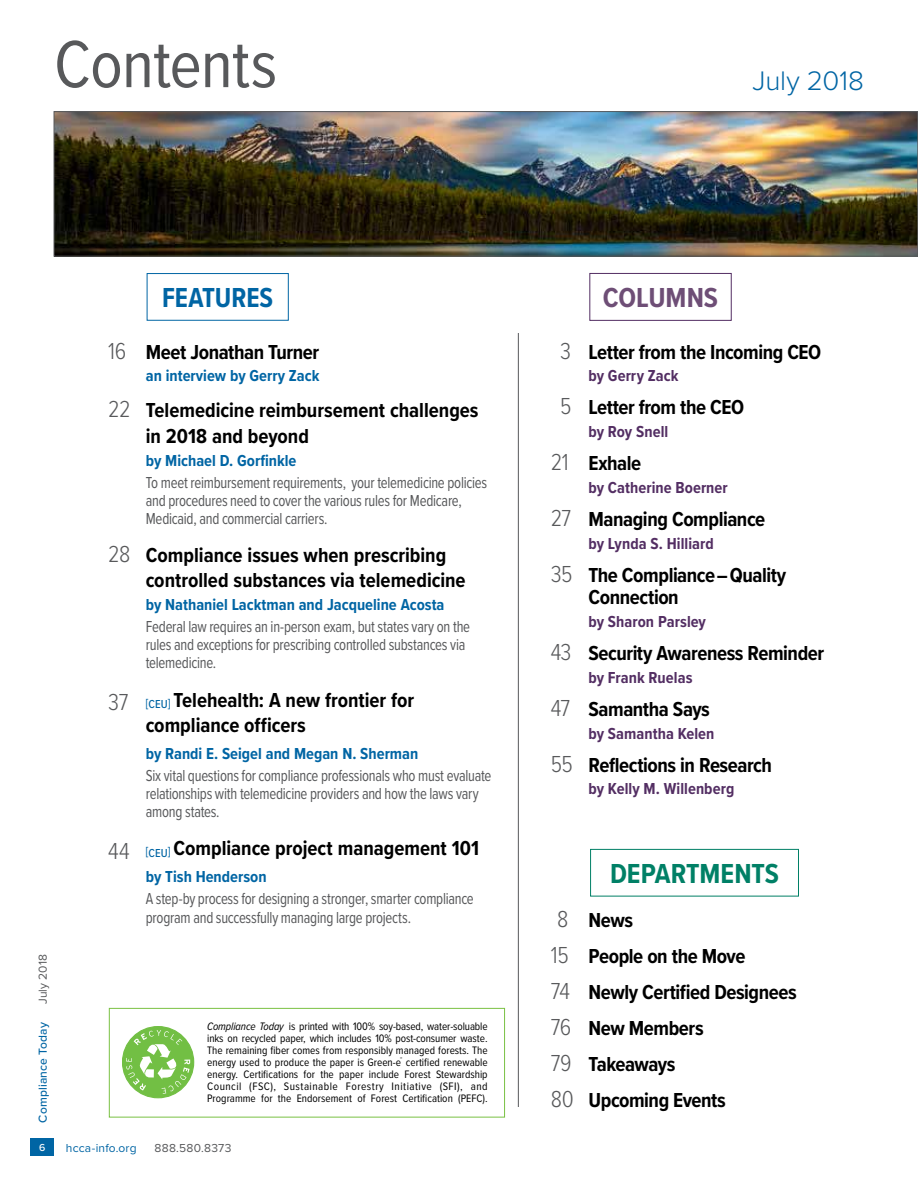
<style>
.page{position:relative;width:918px;height:1188px;background:#fff}
.page>*{position:absolute;margin:0;border:0;box-sizing:border-box;transform-origin:0 0}
.t1{font:69px "Proxima Nova Cond";color:#58595b}
.t2{font:700 28.5px "Proxima Nova Cond";color:#008066}
.t3{font:700 28.5px "Proxima Nova Cond";color:#0065a4;scale:.96 1}
.t4{font:700 28.5px "Proxima Nova Cond";color:#6e4e76}
.t5{font:300 27.75px "Proxima Nova";color:#0065a4}
.t6{font:700 21px/36px "Proxima Nova Cond";letter-spacing:-.015em;color:#000}
.t7{font:16.5px/18px "Proxima Nova Cond";letter-spacing:-.015em;color:#58595b;scale:.89 1}
.t8{font:700 16.5px "Proxima Nova Cond";color:#0065a4}
.t9{font:700 16.5px "Proxima Nova Cond";color:#532e63}
.t10{font:12px "Proxima Nova";letter-spacing:.02em;color:#58595b}
.t11{font:500 12px "Proxima Nova";letter-spacing:.015em;color:#0065a4}
.t12{font:12px "Proxima Nova";letter-spacing:.015em;color:#0065a4}
.t13{font:11.25px/12px "Proxima Nova Cond";color:#000;text-align:justify}
.t14{font:500 10.5px "Proxima Nova";color:#fff}
.t15{font:4.5px "Proxima Nova Cond";color:#000}
.s1{font-weight:300;font-size:24px;color:#58595b}
.s2{font-weight:500;font-size:12px;color:#0065a4}
.s3{font-style:italic}
</style>
<div class="page">
<div style="left:30px;top:1139px;width:24px;height:17px;background:#0065a4"></div>
<hr style="left:518px;top:333px;width:1px;height:774px;background:#58595b">
<img style="left:56px;top:113px;width:860px;height:141px">
<div style="left:54px;top:111px;width:864px;height:145px;border:1px solid #58595b"></div>
<div style="left:147px;top:273px;width:142px;height:48px;border:1px solid #0065a4"></div>
<div style="left:590px;top:273px;width:141px;height:48px;border:1px solid #532e63"></div>
<div style="left:590px;top:849px;width:209px;height:47px;border:1px solid #008066"></div>
<div style="left:109px;top:1008px;width:396px;height:110px;border:1px solid #7ac143"></div>
<div style="left:123px;top:1027px;width:71px;height:71px;background:#72bf44;border-radius:50%"></div>
<div style="left:122px;top:1026px;width:72px;height:72px;border:1px solid #72bf44;border-radius:50%"></div>
<svg style="left:126px;top:1030px;width:64px;height:64px"></svg>
<h1 class="t1" style="left:54px;top:13px;width:225px">Contents</h1>
<h3 class="t5" style="left:752px;top:60px;width:113px">July 2018</h3>
<p class="t10" style="left:34px;top:1004px;width:52px;rotate:-90deg">July 2018</p>
<p class="t11" style="left:34px;top:1123px;width:102px;rotate:-90deg">Compliance Today</p>
<h2 class="t3" style="left:162px;top:276px;width:117px">FEATURES</h2>
<h2 class="t4" style="left:603px;top:276px;width:117px">COLUMNS</h2>
<p class="t6" style="left:108px;top:333px;width:213px"><span class="s1">16</span> Meet Jonathan Turner</p>
<p class="t8" style="left:146px;top:364px;width:175px">an interview by Gerry Zack</p>
<p class="t6" style="left:146px;top:397px;width:334px;line-height:25.5px;text-indent:-38px"><span class="s1">22</span> Telemedicine reimbursement challenges in 2018 and beyond</p>
<p class="t8" style="left:146px;top:448px;width:152px">by Michael D. Gorfinkle</p>
<p class="t7" style="left:146px;top:473px;width:385px">To meet reimbursement requirements, your telemedicine policies and procedures need to cover the various rules for Medicare,<br>Medicaid, and commercial carriers.</p>
<p class="t6" style="left:146px;top:541px;width:321px;line-height:25.5px;text-indent:-38px"><span class="s1">28</span> Compliance issues when prescribing controlled substances via telemedicine</p>
<p class="t8" style="left:146px;top:592px;width:300px">by Nathaniel Lacktman and Jacqueline Acosta</p>
<p class="t7" style="left:146px;top:617px;width:366px">Federal law requires an in-person exam, but states vary on the rules and exceptions for prescribing controlled substances via telemedicine.</p>
<p class="t6" style="left:146px;top:686px;width:270px;line-height:25.5px;text-indent:-38px"><span class="s1">37</span> <span class="s2">[CEU]</span> Telehealth: A new frontier for compliance officers</p>
<p class="t8" style="left:146px;top:741px;width:274px">by Randi E. Seigel and Megan N. Sherman</p>
<p class="t7" style="left:146px;top:766px;width:390px">Six vital questions for compliance professionals who must evaluate relationships with telemedicine providers and how the laws vary among states.</p>
<p class="t6" style="left:108px;top:830px;width:373px"><span class="s1">44</span> <span class="s2">[CEU]</span> Compliance project management 101</p>
<p class="t8" style="left:146px;top:864px;width:122px">by Tish Henderson</p>
<p class="t7" style="left:146px;top:889px;width:370px">A step-by process for designing a stronger, smarter compliance program and successfully managing large projects.</p>
<p class="t6" style="left:560px;top:333px;width:263px"><span class="s1">3</span> Letter from the Incoming CEO</p>
<p class="t9" style="left:589px;top:364px;width:91px">by Gerry Zack</p>
<p class="t6" style="left:560px;top:389px;width:185px"><span class="s1">5</span> Letter from the CEO</p>
<p class="t9" style="left:589px;top:419px;width:81px">by Roy Snell</p>
<p class="t6" style="left:551px;top:445px;width:92px"><span class="s1">21</span> Exhale</p>
<p class="t9" style="left:589px;top:475px;width:141px">by Catherine Boerner</p>
<p class="t6" style="left:551px;top:500px;width:216px"><span class="s1">27</span> Managing Compliance</p>
<p class="t9" style="left:589px;top:531px;width:127px">by Lynda S. Hilliard</p>
<p class="t6" style="left:589px;top:563px;width:199px;line-height:22.5px;text-indent:-38px"><span class="s1">35</span> The Compliance – Quality<br>Connection</p>
<p class="t9" style="left:589px;top:609px;width:119px">by Sharon Parsley</p>
<p class="t6" style="left:551px;top:635px;width:275px"><span class="s1">43</span> Security Awareness Reminder</p>
<p class="t9" style="left:589px;top:665px;width:105px">by Frank Ruelas</p>
<p class="t6" style="left:551px;top:690px;width:161px"><span class="s1">47</span> Samantha Says</p>
<p class="t9" style="left:589px;top:721px;width:128px">by Samantha Kelen</p>
<p class="t6" style="left:551px;top:746px;width:223px"><span class="s1">55</span> Reflections in Research</p>
<p class="t9" style="left:589px;top:777px;width:147px">by Kelly M. Willenberg</p>
<h2 class="t2" style="left:610px;top:852px;width:171px">DEPARTMENTS</h2>
<p class="t6" style="left:551px;top:902px;width:247px;text-indent:7px"><span class="s1">8</span> News<br><span class="s1">15</span> People on the Move<br><span class="s1">74</span> Newly Certified Designees<br><span class="s1">76</span> New Members<br><span class="s1">79</span> Takeaways<br><span class="s1">80</span> Upcoming Events</p>
<p class="t13" style="left:207px;top:1020px;width:282px"><span class="s3">Compliance Today</span> is printed with 100% soy-based, water-soluable inks on recycled paper, which includes 10% post-consumer waste.<br>The remaining fiber comes from responsibly managed forests. The energy used to produce the paper is Green-e certified renewable</p>
<p class="t15" style="left:400px;top:1055px;width:4px">®</p>
<p class="t13" style="left:207px;top:1068px;width:282px">energy. Certifications for the paper include Forest Stewardship Council (FSC), Sustainable Forestry Initiative (SFI), and Programme for the Endorsement of Forest Certification (PEFC).</p>
<p class="t14" style="left:39px;top:1140px;width:8px">6</p>
<p class="t12" style="left:66px;top:1139px;width:72px">hcca-info.org</p>
<p class="t10" style="left:155px;top:1139px;width:78px">888.580.8373</p>
</div>
